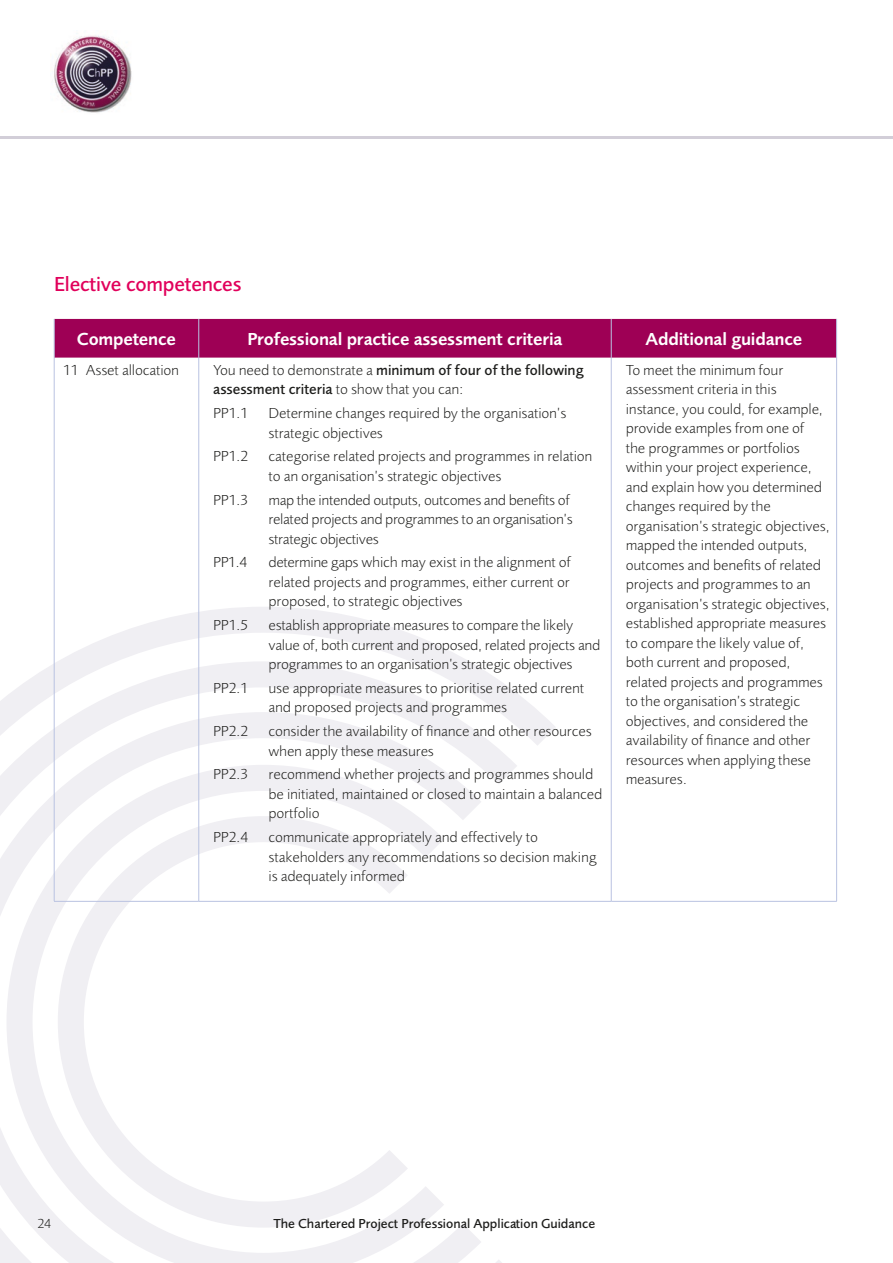
<style>
.page{position:relative;width:893px;height:1263px;background:#fff}
.page>*{position:absolute;margin:0;border:0;box-sizing:border-box;transform-origin:0 0}
.t1{font:500 21px "Foundry Sans";letter-spacing:-.01em;color:#e1005b}
.t2{font:600 18px "Foundry Sans";letter-spacing:-.01em;color:#fff}
.t3{font:300 15px/19.5px "Foundry Sans";color:#1d1d1b}
.t4{font:500 15px/19.5px "Foundry Sans";color:#1d1d1b}
.t5{font:500 13.5px "Foundry Sans";color:#1d1d1b}
.t6{font:300 13.5px "Foundry Sans";color:#1d1d1b}
.s1{font-weight:300}
</style>
<div class="page">
<svg style="left:53px;top:607px;width:503px;height:294px"></svg>
<svg style="left:0;top:661px;width:517px;height:602px"></svg>
<svg style="left:0;top:712px;width:481px;height:551px"></svg>
<svg style="left:7px;top:765px;width:437px;height:498px"></svg>
<svg style="left:58px;top:816px;width:350px;height:411px"></svg>
<hr style="left:0;top:136px;width:893px;height:2px;background:#d2ced8">
<img style="left:54px;top:35px;width:78px;height:78px">
<div style="left:55px;top:319px;width:781px;height:39px;background:#9e0055"></div>
<hr style="left:54px;top:319px;width:1px;height:39px;background:#b9c2e1">
<hr style="left:198px;top:319px;width:1px;height:39px;background:#b9c2e1">
<hr style="left:611px;top:319px;width:1px;height:39px;background:#b9c2e1">
<hr style="left:836px;top:319px;width:1px;height:39px;background:#b9c2e1">
<hr style="left:54px;top:358px;width:1px;height:543px;background:#b9c2e1">
<hr style="left:54px;top:901px;width:145px;height:1px;background:#b9c2e1">
<hr style="left:198px;top:358px;width:1px;height:543px;background:#b9c2e1">
<hr style="left:199px;top:901px;width:412px;height:1px;background:#b9c2e1">
<hr style="left:611px;top:358px;width:1px;height:543px;background:#b9c2e1">
<hr style="left:611px;top:901px;width:226px;height:1px;background:#b9c2e1">
<hr style="left:836px;top:358px;width:1px;height:543px;background:#b9c2e1">
<h1 class="t1" style="left:54px;top:272px;width:189px">Elective competences</h1>
<p class="t2" style="left:77px;top:329px;width:101px">Competence</p>
<p class="t2" style="left:247px;top:329px;width:316px">Professional practice assessment criteria</p>
<p class="t2" style="left:645px;top:329px;width:158px">Additional guidance</p>
<p class="t3" style="left:63px;top:360px;width:117px">11 Asset allocation</p>
<p class="t4" style="left:213px;top:360px;width:372px"><span class="s1">You need to demonstrate a</span> minimum of four of the following assessment criteria <span class="s1">to show that you can:</span></p>
<p class="t3" style="left:213px;top:403px;width:36px">PP1.1</p>
<p class="t3" style="left:269px;top:403px;width:299px">Determine changes required by the organisation’s strategic objectives</p>
<p class="t3" style="left:213px;top:446px;width:36px">PP1.2</p>
<p class="t3" style="left:269px;top:446px;width:325px">categorise related projects and programmes in relation to an organisation’s strategic objectives</p>
<p class="t3" style="left:213px;top:490px;width:36px">PP1.3</p>
<p class="t3" style="left:269px;top:490px;width:306px">map the intended outputs, outcomes and benefits of related projects and programmes to an organisation’s strategic objectives</p>
<p class="t3" style="left:213px;top:552px;width:36px">PP1.4</p>
<p class="t3" style="left:269px;top:552px;width:304px;text-align:justify">determine gaps which may exist in the alignment of related projects and programmes, either current or proposed, to strategic objectives</p>
<p class="t3" style="left:213px;top:615px;width:36px">PP1.5</p>
<p class="t3" style="left:269px;top:615px;width:333px">establish appropriate measures to compare the likely value of, both current and proposed, related projects and programmes to an organisation’s strategic objectives</p>
<p class="t3" style="left:213px;top:678px;width:36px">PP2.1</p>
<p class="t3" style="left:269px;top:678px;width:317px">use appropriate measures to prioritise related current and proposed projects and programmes</p>
<p class="t3" style="left:213px;top:721px;width:36px">PP2.2</p>
<p class="t3" style="left:269px;top:721px;width:324px">consider the availability of finance and other resources when apply these measures</p>
<p class="t3" style="left:213px;top:764px;width:36px">PP2.3</p>
<p class="t3" style="left:269px;top:764px;width:335px">recommend whether projects and programmes should be initiated, maintained or closed to maintain a balanced portfolio</p>
<p class="t3" style="left:213px;top:827px;width:36px">PP2.4</p>
<p class="t3" style="left:269px;top:827px;width:329px">communicate appropriately and effectively to stakeholders any recommendations so decision making is adequately informed</p>
<p class="t3" style="left:626px;top:360px;width:205px">To meet the minimum four assessment criteria in this instance, you could, for example, provide examples from one of<br>the programmes or portfolios within your project experience, and explain how you determined changes required by the organisation’s strategic objectives, mapped the intended outputs, outcomes and benefits of related projects and programmes to an organisation’s strategic objectives, established appropriate measures to compare the likely value of, both current and proposed, related projects and programmes to the organisation’s strategic objectives, and considered the availability of finance and other resources when applying these measures.</p>
<p class="t6" style="left:37px;top:1215px;width:15px">24</p>
<p class="t5" style="left:273px;top:1215px;width:323px">The Chartered Project Professional Application Guidance</p>
</div>
